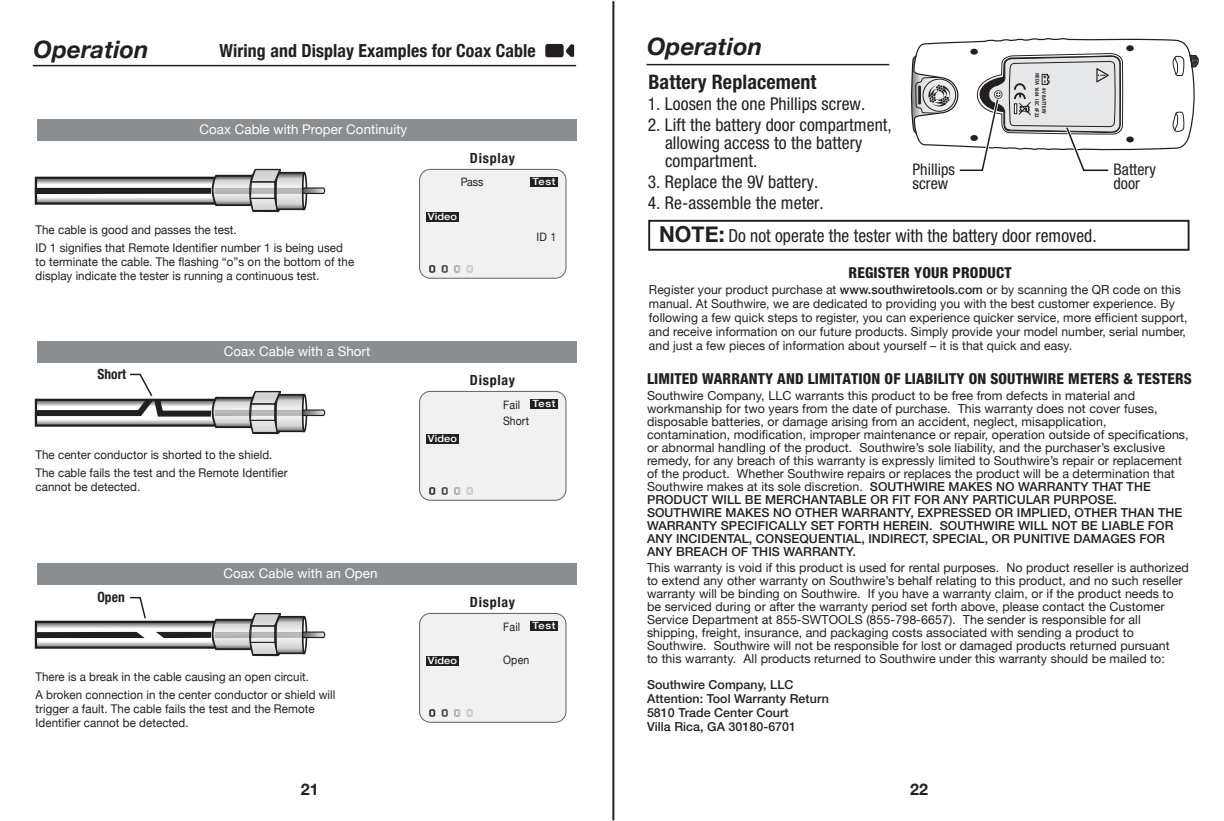
<style>
.page{position:relative;width:1224px;height:821px;background:#fff}
.page>*{position:absolute;margin:0;border:0;box-sizing:border-box;transform-origin:0 0}
.t1{font:italic 700 24px "Helvetica Neue";letter-spacing:.005em;color:#231f20}
.t2{font:700 condensed 20px "Helvetica Neue";letter-spacing:.005em;color:#231f20}
.t3{font:condensed 18px "Helvetica Neue";letter-spacing:.005em;color:#231f20}
.t4{font:700 condensed 18px "Helvetica Neue";letter-spacing:.005em;color:#231f20}
.t5{font:condensed 17.6px/17.6px "Helvetica Neue";letter-spacing:.005em;color:#231f20}
.t6{font:condensed 16px/14px "Helvetica Neue";letter-spacing:.005em;color:#231f20}
.t7{font:700 16px "Helvetica Neue";color:#231f20}
.t8{font:800 condensed 15px "Helvetica Neue";letter-spacing:.01em;color:#231f20}
.t9{font:700 condensed 14px "Helvetica Neue";letter-spacing:.05em;color:#231f20}
.t10{font:700 condensed 14px "Helvetica Neue";letter-spacing:.05em;color:#231f20;scale:.96 1}
.t11{font:13.2px "Helvetica Neue";letter-spacing:.005em;color:#fff}
.t12{font:12.4px/13px "Helvetica Neue";letter-spacing:.005em;color:#231f20}
.t13{font:500 12.4px/14px "Helvetica Neue";letter-spacing:.005em;color:#231f20}
.t14{font:12px/18px "Helvetica Neue";letter-spacing:.005em;color:#231f20;scale:.96 1}
.t15{font:11.6px/16.8px "Helvetica Neue";letter-spacing:.025em;color:#231f20;scale:.91 1}
.t16{font:11.6px "Helvetica Neue";letter-spacing:.025em;color:#231f20;scale:.9 1}
.t17{font:500 10px "Helvetica Neue";letter-spacing:.005em;color:#fff;scale:1.11 1}
.t18{font:700 5.4px/6.8px "Myriad Pro";color:#231f20;scale:.85 1}
.s1{font-weight:500;font-size:10px;color:#fff}
.s2{font-weight:700;font-stretch:normal;font-size:22px}
.s3{font-weight:500}
</style>
<div class="page">
<hr style="left:646px;top:64px;width:243px;height:1px;background:#231f20">
<div style="left:648px;top:220px;width:541px;height:31px;border:2px solid #231f20"></div>
<hr style="left:33px;top:65px;width:543px;height:1px;background:#231f20">
<div style="left:545px;top:44px;width:19px;height:13px;background:#231f20;border-radius:3px"></div>
<svg style="left:565px;top:44px;width:9px;height:13px"></svg>
<div style="left:37px;top:119px;width:539px;height:21px;background:#8b8e90"></div>
<svg style="left:35px;top:168px;width:291px;height:45px"></svg>
<div style="left:37px;top:341px;width:539px;height:21px;background:#8b8e90"></div>
<div style="left:37px;top:563px;width:539px;height:21px;background:#8b8e90"></div>
<svg style="left:38px;top:624px;width:118px;height:22px"></svg>
<div style="left:35px;top:621px;width:209px;height:28px;border:2px solid #231f20"></div>
<svg style="left:36px;top:632px;width:109px;height:6px"></svg>
<svg style="left:156px;top:613px;width:170px;height:44px"></svg>
<svg style="left:37px;top:373px;width:289px;height:62px"></svg>
<svg style="left:130px;top:596px;width:16px;height:23px"></svg>
<div style="left:420px;top:169px;width:146px;height:109px;background:#f1f1f2;border-radius:11px"></div>
<div style="left:419px;top:169px;width:147px;height:110px;border:1px solid #5f6062;border-radius:11px"></div>
<div style="left:531px;top:177px;width:27px;height:9px;background:#231f20"></div>
<div style="left:426px;top:212px;width:33px;height:9px;background:#231f20"></div>
<svg style="left:429px;top:265px;width:6px;height:8px"></svg>
<svg style="left:442px;top:265px;width:6px;height:8px"></svg>
<svg style="left:454px;top:265px;width:6px;height:8px"></svg>
<svg style="left:466px;top:265px;width:7px;height:8px"></svg>
<div style="left:420px;top:391px;width:146px;height:109px;background:#f1f1f2;border-radius:11px"></div>
<div style="left:419px;top:391px;width:147px;height:110px;border:1px solid #5f6062;border-radius:11px"></div>
<div style="left:531px;top:399px;width:27px;height:9px;background:#231f20"></div>
<div style="left:426px;top:434px;width:33px;height:9px;background:#231f20"></div>
<svg style="left:429px;top:487px;width:6px;height:8px"></svg>
<svg style="left:442px;top:487px;width:6px;height:8px"></svg>
<svg style="left:454px;top:487px;width:6px;height:8px"></svg>
<svg style="left:466px;top:487px;width:7px;height:8px"></svg>
<div style="left:420px;top:613px;width:146px;height:109px;background:#f1f1f2;border-radius:11px"></div>
<div style="left:419px;top:613px;width:147px;height:110px;border:1px solid #5f6062;border-radius:11px"></div>
<div style="left:531px;top:621px;width:27px;height:9px;background:#231f20"></div>
<div style="left:426px;top:656px;width:33px;height:9px;background:#231f20"></div>
<svg style="left:429px;top:709px;width:6px;height:8px"></svg>
<svg style="left:442px;top:709px;width:6px;height:8px"></svg>
<svg style="left:454px;top:709px;width:6px;height:8px"></svg>
<svg style="left:466px;top:709px;width:7px;height:8px"></svg>
<svg style="left:910px;top:38px;width:289px;height:134px"></svg>
<hr style="left:612px;top:1px;width:2px;height:819px;background:#231f20">
<p class="t1" style="left:34px;top:30px;width:117px">Operation</p>
<p class="t4" style="left:220px;top:36px;width:318px">Wiring and Display Examples for Coax Cable</p>
<p class="t11" style="left:199px;top:120px;width:209px">Coax Cable with Proper Continuity</p>
<p class="t14" style="left:36px;top:222px;width:322px">The cable is good and passes the test.<br>ID 1 signifies that Remote Identifier number 1 is being used</p>
<p class="t14" style="left:36px;top:256px;width:333px;line-height:14px">to terminate the cable. The flashing “o”s on the bottom of the display indicate the tester is running a continuous test.</p>
<p class="t9" style="left:470px;top:147px;width:47px">Display</p>
<p class="t15" style="left:461px;top:175px;width:27px">Pass</p>
<p class="t17" style="left:428px;top:208px;width:28px">Video</p>
<p class="t17" style="left:533px;top:173px;width:22px">Test</p>
<p class="t15" style="left:537px;top:229px;width:23px">ID 1</p>
<p class="t10" style="left:97px;top:362px;width:32px">Short</p>
<p class="t11" style="left:224px;top:342px;width:148px">Coax Cable with a Short</p>
<p class="t14" style="left:36px;top:447px;width:264px">The center conductor is shorted to the shield.<br>The cable fails the test and the Remote Identifier</p>
<p class="t14" style="left:36px;top:479px;width:111px">cannot be detected.</p>
<p class="t17" style="left:428px;top:430px;width:28px">Video</p>
<p class="t9" style="left:470px;top:369px;width:47px">Display</p>
<p class="t15" style="left:503px;top:397px;width:59px">Fail <span class="s1">Test<br></span>Short</p>
<p class="t10" style="left:97px;top:586px;width:30px">Open</p>
<p class="t11" style="left:223px;top:564px;width:155px">Coax Cable with an Open</p>
<p class="t14" style="left:36px;top:668px;width:314px">There is a break in the cable causing an open circuit.<br>A broken connection in the center conductor or shield will</p>
<p class="t14" style="left:36px;top:702px;width:292px;line-height:14px">trigger a fault. The cable fails the test and the Remote<br>Identifier cannot be detected.</p>
<p class="t17" style="left:428px;top:652px;width:28px">Video</p>
<p class="t9" style="left:470px;top:591px;width:47px">Display</p>
<p class="t15" style="left:503px;top:619px;width:59px">Fail <span class="s1">Test</span></p>
<p class="t16" style="left:503px;top:652px;width:31px">Open</p>
<p class="t1" style="left:647px;top:27px;width:117px">Operation</p>
<p class="t2" style="left:648px;top:70px;width:169px">Battery Replacement</p>
<p class="t5" style="left:648px;top:95px;width:219px">1. Loosen the one Phillips screw.</p>
<p class="t5" style="left:665px;top:116px;width:228px;text-indent:-17px">2. Lift the battery door compartment, allowing access to the battery compartment.</p>
<p class="t5" style="left:648px;top:173px;width:172px">3. Replace the 9V battery.</p>
<p class="t5" style="left:648px;top:194px;width:178px">4. Re-assemble the meter.</p>
<p class="t18" style="left:1047px;top:73px;width:54px;text-indent:15px;rotate:90deg">9V BATTERY<br>NEDA 1604 IEC 6F22</p>
<p class="t6" style="left:912px;top:162px;width:44px">Phillips screw</p>
<p class="t6" style="left:1113px;top:162px;width:44px">Battery door</p>
<p class="t3" style="left:659px;top:225px;width:439px"><span class="s2">NOTE:</span> Do not operate the tester with the battery door removed.</p>
<p class="t8" style="left:848px;top:263px;width:165px">REGISTER YOUR PRODUCT</p>
<p class="t12" style="left:649px;top:283px;width:540px;line-height:14px">Register your product purchase at <span class="s3">www.southwiretools.com</span> or by scanning the QR code on this manual. At Southwire, we are dedicated to providing you with the best customer experience. By following a few quick steps to register, you can experience quicker service, more efficient support, and receive information on our future products. Simply provide your model number, serial number, and just a few pieces of information about yourself – it is that quick and easy.</p>
<p class="t8" style="left:647px;top:369px;width:546px">LIMITED WARRANTY AND LIMITATION OF LIABILITY ON SOUTHWIRE METERS &amp; TESTERS</p>
<p class="t12" style="left:647px;top:389px;width:543px">Southwire Company, LLC warrants this product to be free from defects in material and workmanship for two years from the date of purchase. This warranty does not cover fuses, disposable batteries, or damage arising from an accident, neglect, misapplication, contamination, modification, improper maintenance or repair, operation outside of specifications, or abnormal handling of the product. Southwire’s sole liability, and the purchaser’s exclusive remedy, for any breach of this warranty is expressly limited to Southwire’s repair or replacement of the product. Whether Southwire repairs or replaces the product will be a determination that Southwire makes at its sole discretion. <span class="s3">SOUTHWIRE MAKES NO WARRANTY THAT THE PRODUCT WILL BE MERCHANTABLE OR FIT FOR ANY PARTICULAR PURPOSE.<br>SOUTHWIRE MAKES NO OTHER WARRANTY, EXPRESSED OR IMPLIED, OTHER THAN THE WARRANTY SPECIFICALLY SET FORTH HEREIN. SOUTHWIRE WILL NOT BE LIABLE FOR ANY INCIDENTAL, CONSEQUENTIAL, INDIRECT, SPECIAL, OR PUNITIVE DAMAGES FOR ANY BREACH OF THIS WARRANTY.</span></p>
<p class="t12" style="left:647px;top:561px;width:543px">This warranty is void if this product is used for rental purposes. No product reseller is authorized to extend any other warranty on Southwire’s behalf relating to this product, and no such reseller warranty will be binding on Southwire. If you have a warranty claim, or if the product needs to be serviced during or after the warranty period set forth above, please contact the Customer Service Department at 855-SWTOOLS (855-798-6657). The sender is responsible for all shipping, freight, insurance, and packaging costs associated with sending a product to Southwire. Southwire will not be responsible for lost or damaged products returned pursuant<br>to this warranty. All products returned to Southwire under this warranty should be mailed to:</p>
<p class="t13" style="left:647px;top:677px;width:183px">Southwire Company, LLC<br>Attention: Tool Warranty Return<br>5810 Trade Center Court<br>Villa Rica, GA 30180-6701</p>
<p class="t7" style="left:301px;top:776px;width:19px">21</p>
<p class="t7" style="left:910px;top:776px;width:19px">22</p>
</div>
